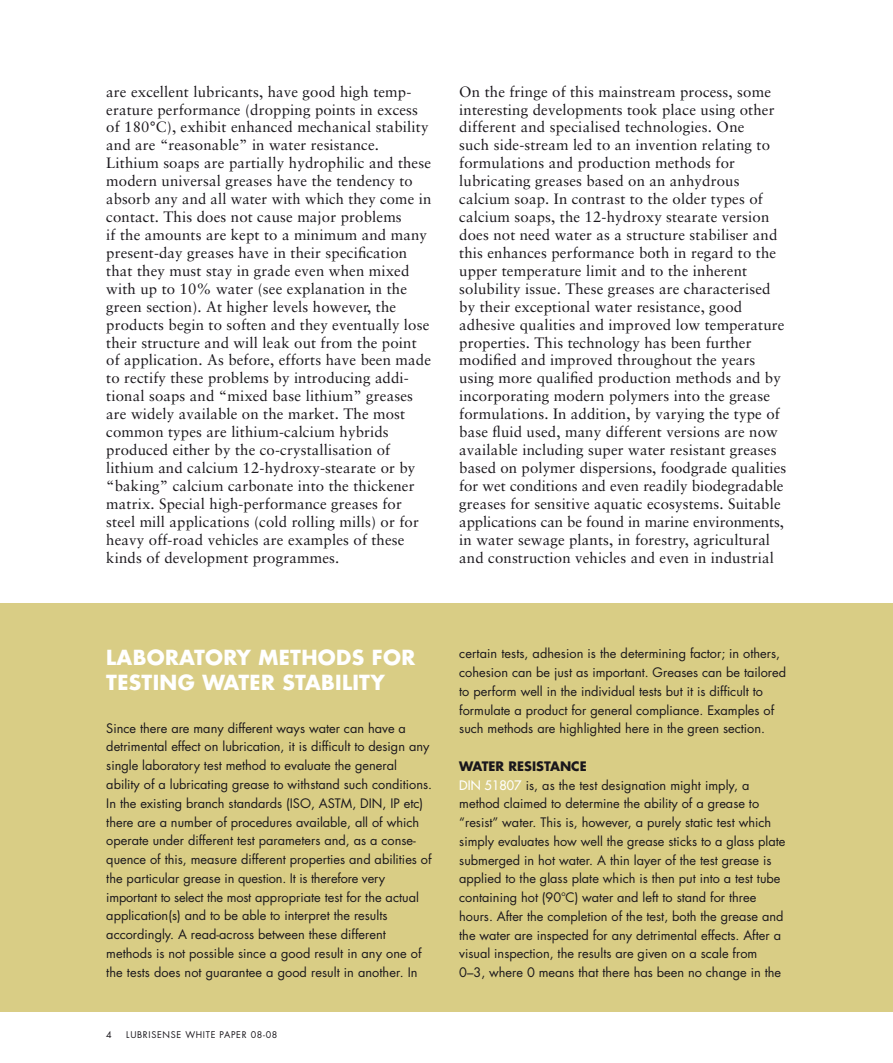
<style>
.page{position:relative;width:893px;height:1063px;background:#fff}
.page>*{position:absolute;margin:0;border:0;box-sizing:border-box;transform-origin:0 0}
.t1{font:700 20.25px "Futura";letter-spacing:.015em;color:#fff}
.t2{font:15px/17.9px "Sabon";letter-spacing:.01em;color:#1a171c}
.t3{font:12.75px/18.8px "Futura";color:#1a171c}
.t4{font:700 12.75px "Futura";color:#1a171c}
.t5{font:9px "Futura";letter-spacing:.075em;color:#1a171c}
.t6{font:7.5px "Futura";color:#1a171c}
.s1{font-weight:700}
.s2{color:#fff}
</style>
<div class="page">
<div style="left:0;top:604px;width:893px;height:408px;background:#d9cd85"></div>
<p class="t2" style="left:106px;top:82px;width:327px">are excellent lubricants, have good high temp&shy;erature performance (dropping points in excess of 180°C), exhibit enhanced mechanical stability and are “reasonable” in water resistance.<br>Lithium soaps are partially hydrophilic and these modern universal greases have the tendency to absorb any and all water with which they come in contact. This does not cause major problems<br>if the amounts are kept to a minimum and many present-day greases have in their specification that they must stay in grade even when mixed with up to 10% water (see explanation in the green section). At higher levels however, the products begin to soften and they eventually lose their structure and will leak out from the point of application. As before, efforts have been made to rectify these problems by introducing addi&shy;tional soaps and “mixed base lithium” greases are widely available on the market. The most common types are lithium-calcium hybrids produced either by the co-crystallisation of lithium and calcium 12-hydroxy-stearate or by “baking” calcium carbonate into the thickener matrix. Special high-performance greases for steel mill applications (cold rolling mills) or for heavy off-road vehicles are examples of these kinds of development programmes.</p>
<p class="t2" style="left:459px;top:82px;width:329px">On the fringe of this mainstream process, some interesting developments took place using other different and specialised technologies. One<br>such side-stream led to an invention relating to formulations and production methods for lubricating greases based on an anhydrous calcium soap. In contrast to the older types of calcium soaps, the 12-hydroxy stearate version does not need water as a structure stabiliser and this enhances performance both in regard to the upper temperature limit and to the inherent solubility issue. These greases are characterised by their exceptional water resistance, good adhesive qualities and improved low temperature properties. This technology has been further modified and improved throughout the years using more qualified production methods and by incorporating modern polymers into the grease formulations. In addition, by varying the type of base fluid used, many different versions are now available including super water resistant greases based on polymer dispersions, foodgrade qualities for wet conditions and even readily biodegradable greases for sensitive aquatic ecosystems. Suitable applications can be found in marine environments, in water sewage plants, in forestry, agricultural and construction vehicles and even in industrial</p>
<h1 class="t1" style="left:106px;top:644px;width:73px">LABORAT</h1>
<h1 class="t1" style="left:205px;top:644px;width:87px">ORY METH</h1>
<h1 class="t1" style="left:318px;top:644px;width:94px">ODS FOR</h1>
<h1 class="t1" style="left:106px;top:669px;width:112px">TESTI NG WATER</h1>
<h1 class="t1" style="left:282px;top:669px;width:63px">STABILIT</h1>
<h1 class="t1" style="left:370px;top:669px;width:16px">Y</h1>
<p class="t3" style="left:106px;top:719px;width:327px">Since there are many different ways water can have a detrimental effect on lubrication, it is difficult to design any single laboratory test method to evaluate the general ability of a lubricating grease to withstand such conditions.<br>In the existing branch standards (ISO, ASTM, DIN, IP etc) there are a number of procedures available, all of which operate under different test parameters and, as a conse&shy;quence of this, measure different properties and abilities of the particular grease in question. It is therefore very important to select the most appropriate test for the actual application(s) and to be able to interpret the results accordingly. A read-across between these different methods is not possible since a good result in any one of the tests does not guarantee a good result in another. In</p>
<p class="t5" style="left:106px;top:1029px;width:7px">4</p>
<p class="t5" style="left:126px;top:1029px;width:153px">LUBRISENSE WHITE PAPER 08-08</p>
<p class="t3" style="left:459px;top:644px;width:328px">certain tests, adhesion is the determining factor; in others, cohesion can be just as important. Greases can be tailored to perform well in the individual tests but it is difficult to formulate a product for general compliance. Examples of such methods are highlighted here in the green section.</p>
<p class="t4" style="left:459px;top:758px;width:23px">WATER</p>
<p class="t3" style="left:459px;top:757px;width:328px;text-indent:49px"><span class="s1">RESISTANCE<br></span><span class="s2">DIN 51807</span> is, as the test designation might imply, a method claimed to determine the ability of a grease to “resist” water. This is, however, a purely static test which simply evaluates how well the grease sticks to a glass plate submerged in hot water. A thin layer of the test grease is applied to the glass plate which is then put into a test tube containing hot (90 C) water and left to stand for three</p>
<p class="t6" style="left:561px;top:889px;width:6px">o</p>
<p class="t3" style="left:459px;top:907px;width:326px">hours. After the completion of the test, both the grease and the water are inspected for any detrimental effects. After a visual inspection, the results are given on a scale from 0–3, where 0 means that there has been no change in the</p>
</div>
